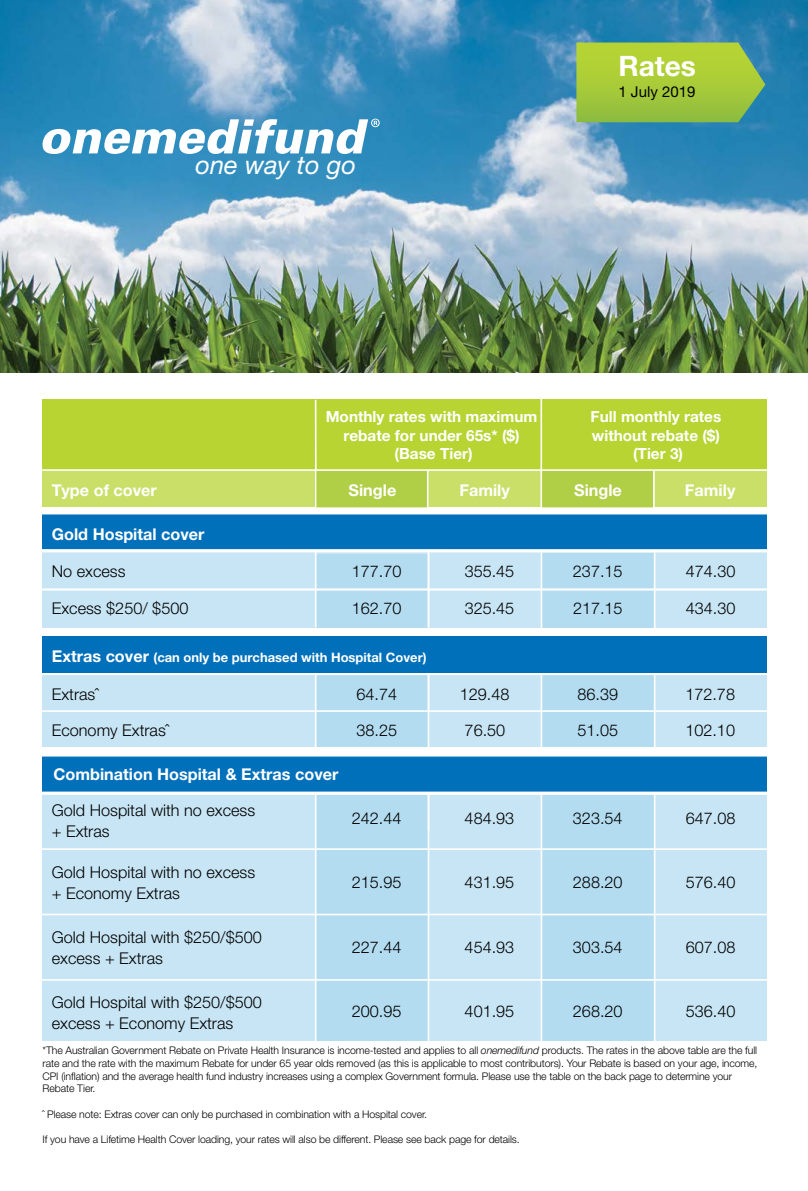
<style>
.page{position:relative;width:808px;height:1191px;background:#fff}
.page>*{position:absolute;margin:0;border:0;box-sizing:border-box;transform-origin:0 0}
.t1{font:700 28.2px "Helvetica Neue LT Std";color:#fff}
.t2{font:italic 25.5px "Helvetica Neue LT Std";color:#fff}
.t3{font:300 16.2px/21.1px "Helvetica Neue LT Std";color:#000}
.t4{font:700 16.2px "Helvetica Neue LT Std";color:#fff}
.t5{font:700 15.3px/18.5px "Helvetica Neue LT Std";color:#fff;text-align:center}
.t6{font:15px "Helvetica Neue LT Std";color:#000}
.t7{font:700 13.05px "Helvetica Neue LT Std";color:#fff}
.t8{font:300 10.5px/12.6px "Helvetica Neue LT Std";letter-spacing:-.01em;color:#000}
.s1{font-size:16.2px}
.s2{font-style:italic}
</style>
<div class="page">
<img style="left:0;top:0;width:808px;height:373px">
<svg style="left:42px;top:119px;width:338px;height:35px"></svg>
<div style="left:43px;top:553px;width:724px;height:75px;background:#c7e5f4"></div>
<div style="left:43px;top:400px;width:724px;height:70px;background:#b7d433"></div>
<div style="left:43px;top:514px;width:724px;height:37px;background:#0070bb"></div>
<div style="left:43px;top:470px;width:724px;height:37px;background:#c9df68"></div>
<div style="left:316px;top:554px;width:112px;height:74px;background:#b3dcf0"></div>
<div style="left:542px;top:553px;width:112px;height:75px;background:#b3dcf0"></div>
<hr style="left:315px;top:400px;width:2px;height:107px;background:#fff">
<hr style="left:427px;top:470px;width:1px;height:37px;background:#fff">
<hr style="left:540px;top:394px;width:2px;height:113px;background:#fff">
<hr style="left:42px;top:469px;width:726px;height:2px;background:#fff">
<hr style="left:653px;top:470px;width:2px;height:37px;background:#fff">
<hr style="left:38px;top:549px;width:736px;height:3px;background:#fff">
<hr style="left:42px;top:588px;width:727px;height:2px;background:#fff">
<hr style="left:315px;top:552px;width:1px;height:75px;background:#fff">
<hr style="left:428px;top:552px;width:1px;height:75px;background:#fff">
<hr style="left:541px;top:552px;width:1px;height:76px;background:#fff">
<hr style="left:654px;top:552px;width:1px;height:77px;background:#fff">
<div style="left:43px;top:675px;width:724px;height:72px;background:#c7e5f4"></div>
<div style="left:43px;top:636px;width:724px;height:37px;background:#0070bb"></div>
<div style="left:315px;top:675px;width:113px;height:72px;background:#b3dcf0"></div>
<div style="left:542px;top:675px;width:112px;height:72px;background:#b3dcf0"></div>
<div style="left:43px;top:755px;width:724px;height:37px;background:#0070bb"></div>
<div style="left:43px;top:793px;width:724px;height:248px;background:#c7e5f4"></div>
<div style="left:316px;top:793px;width:112px;height:248px;background:#b3dcf0"></div>
<div style="left:542px;top:793px;width:112px;height:248px;background:#b3dcf0"></div>
<div style="left:317px;top:471px;width:110px;height:36px;background:#b1ce47"></div>
<div style="left:542px;top:471px;width:111px;height:36px;background:#b1ce47"></div>
<svg style="left:42px;top:791px;width:725px;height:4px;fill:#fcfdfe"></svg>
<hr style="left:42px;top:710px;width:727px;height:2px;background:#fff">
<hr style="left:315px;top:674px;width:1px;height:75px;background:#fff">
<hr style="left:428px;top:674px;width:1px;height:75px;background:#fff">
<hr style="left:541px;top:674px;width:1px;height:75px;background:#fff">
<hr style="left:654px;top:674px;width:1px;height:75px;background:#fff">
<hr style="left:42px;top:848px;width:727px;height:2px;background:#fff">
<hr style="left:42px;top:913px;width:727px;height:2px;background:#fff">
<hr style="left:42px;top:979px;width:727px;height:1px;background:#fff">
<hr style="left:315px;top:793px;width:1px;height:251px;background:#fff">
<hr style="left:428px;top:793px;width:1px;height:251px;background:#fff">
<hr style="left:541px;top:793px;width:1px;height:251px;background:#fff">
<hr style="left:654px;top:793px;width:1px;height:251px;background:#fff">
<div style="left:0;top:750px;width:774px;height:6px;background:#fff"></div>
<svg style="left:576px;top:43px;width:189px;height:79px;background:#9ec541"></svg>
<h2 class="t2" style="left:195px;top:150px;width:162px">one way to go</h2>
<h1 class="t1" style="left:618px;top:48px;width:79px">Rates</h1>
<h3 class="t6" style="left:618px;top:82px;width:78px">1 July 2019</h3>
<h3 class="t5" style="left:326px;top:407px;width:213px">Monthly rates with maximum rebate for under 65s* ($) (Base Tier)</h3>
<h3 class="t5" style="left:591px;top:407px;width:132px">Full monthly rates without rebate ($) (Tier 3)</h3>
<h3 class="t4" style="left:349px;top:480px;width:49px">Single</h3>
<h3 class="t4" style="left:574px;top:480px;width:49px">Single</h3>
<h3 class="t4" style="left:52px;top:480px;width:107px">Type of cover</h3>
<h3 class="t4" style="left:459px;top:480px;width:52px">Family</h3>
<h3 class="t4" style="left:685px;top:480px;width:52px">Family</h3>
<h3 class="t4" style="left:52px;top:524px;width:154px">Gold Hospital cover</h3>
<h3 class="t3" style="left:52px;top:560px;width:75px">No excess</h3>
<h3 class="t3" style="left:352px;top:560px;width:51px">177.70</h3>
<h3 class="t3" style="left:465px;top:560px;width:51px">355.45</h3>
<h3 class="t3" style="left:573px;top:560px;width:51px">237.15</h3>
<h3 class="t3" style="left:686px;top:560px;width:51px">474.30</h3>
<h3 class="t3" style="left:52px;top:597px;width:138px">Excess $250/ $500</h3>
<h3 class="t3" style="left:352px;top:597px;width:51px">162.70</h3>
<h3 class="t3" style="left:465px;top:597px;width:51px">325.45</h3>
<h3 class="t3" style="left:573px;top:597px;width:51px">217.15</h3>
<h3 class="t3" style="left:686px;top:597px;width:51px">434.30</h3>
<p class="t7" style="left:52px;top:649px;width:376px"><span class="s1">Extras cover</span> (can only be purchased with Hospital Cover)</p>
<h3 class="t3" style="left:52px;top:683px;width:48px">Extrasˆ</h3>
<h3 class="t3" style="left:357px;top:683px;width:42px">64.74</h3>
<h3 class="t3" style="left:460px;top:683px;width:51px">129.48</h3>
<h3 class="t3" style="left:577px;top:683px;width:42px">86.39</h3>
<h3 class="t3" style="left:685px;top:683px;width:51px">172.78</h3>
<h3 class="t3" style="left:52px;top:719px;width:118px">Economy Extrasˆ</h3>
<h3 class="t3" style="left:357px;top:719px;width:42px">38.25</h3>
<h3 class="t3" style="left:465px;top:719px;width:42px">76.50</h3>
<h3 class="t3" style="left:577px;top:719px;width:42px">51.05</h3>
<h3 class="t3" style="left:685px;top:719px;width:51px">102.10</h3>
<h3 class="t4" style="left:53px;top:764px;width:287px">Combination Hospital &amp; Extras cover</h3>
<h3 class="t3" style="left:52px;top:799px;width:205px">Gold Hospital with no excess + Extras</h3>
<h3 class="t3" style="left:352px;top:807px;width:51px">242.44</h3>
<h3 class="t3" style="left:465px;top:807px;width:51px">484.93</h3>
<h3 class="t3" style="left:573px;top:807px;width:51px">323.54</h3>
<h3 class="t3" style="left:686px;top:807px;width:51px">647.08</h3>
<h3 class="t3" style="left:352px;top:871px;width:51px">215.95</h3>
<h3 class="t3" style="left:465px;top:871px;width:51px">431.95</h3>
<h3 class="t3" style="left:573px;top:871px;width:51px">288.20</h3>
<h3 class="t3" style="left:686px;top:871px;width:51px">576.40</h3>
<h3 class="t3" style="left:52px;top:861px;width:205px">Gold Hospital with no excess + Economy Extras</h3>
<h3 class="t3" style="left:52px;top:926px;width:211px">Gold Hospital with $250/$500 excess + Extras</h3>
<h3 class="t3" style="left:52px;top:990px;width:211px">Gold Hospital with $250/$500 excess + Economy Extras</h3>
<p class="t8" style="left:43px;top:1044px;width:716px">*The Australian Government Rebate on Private Health Insurance is income-tested and applies to all <span class="s2">onemedifund</span> products. The rates in the above table are the full rate and the rate with the maximum Rebate for under 65 year olds removed (as this is applicable to most contributors). Your Rebate is based on your age, income, CPI (inflation) and the average health fund industry increases using a complex Government formula. Please use the table on the back page to determine your Rebate Tier.</p>
<p class="t8" style="left:43px;top:1107px;width:386px">ˆ Please note: Extras cover can only be purchased in combination with a Hospital cover.</p>
<p class="t8" style="left:43px;top:1132px;width:479px">If you have a Lifetime Health Cover loading, your rates will also be different. Please see back page for details.</p>
<h3 class="t3" style="left:352px;top:936px;width:51px">227.44</h3>
<h3 class="t3" style="left:465px;top:936px;width:51px">454.93</h3>
<h3 class="t3" style="left:573px;top:936px;width:51px">303.54</h3>
<h3 class="t3" style="left:686px;top:936px;width:51px">607.08</h3>
<h3 class="t3" style="left:352px;top:1000px;width:51px">200.95</h3>
<h3 class="t3" style="left:465px;top:1000px;width:51px">401.95</h3>
<h3 class="t3" style="left:573px;top:1000px;width:51px">268.20</h3>
<h3 class="t3" style="left:686px;top:1000px;width:51px">536.40</h3>
</div>
